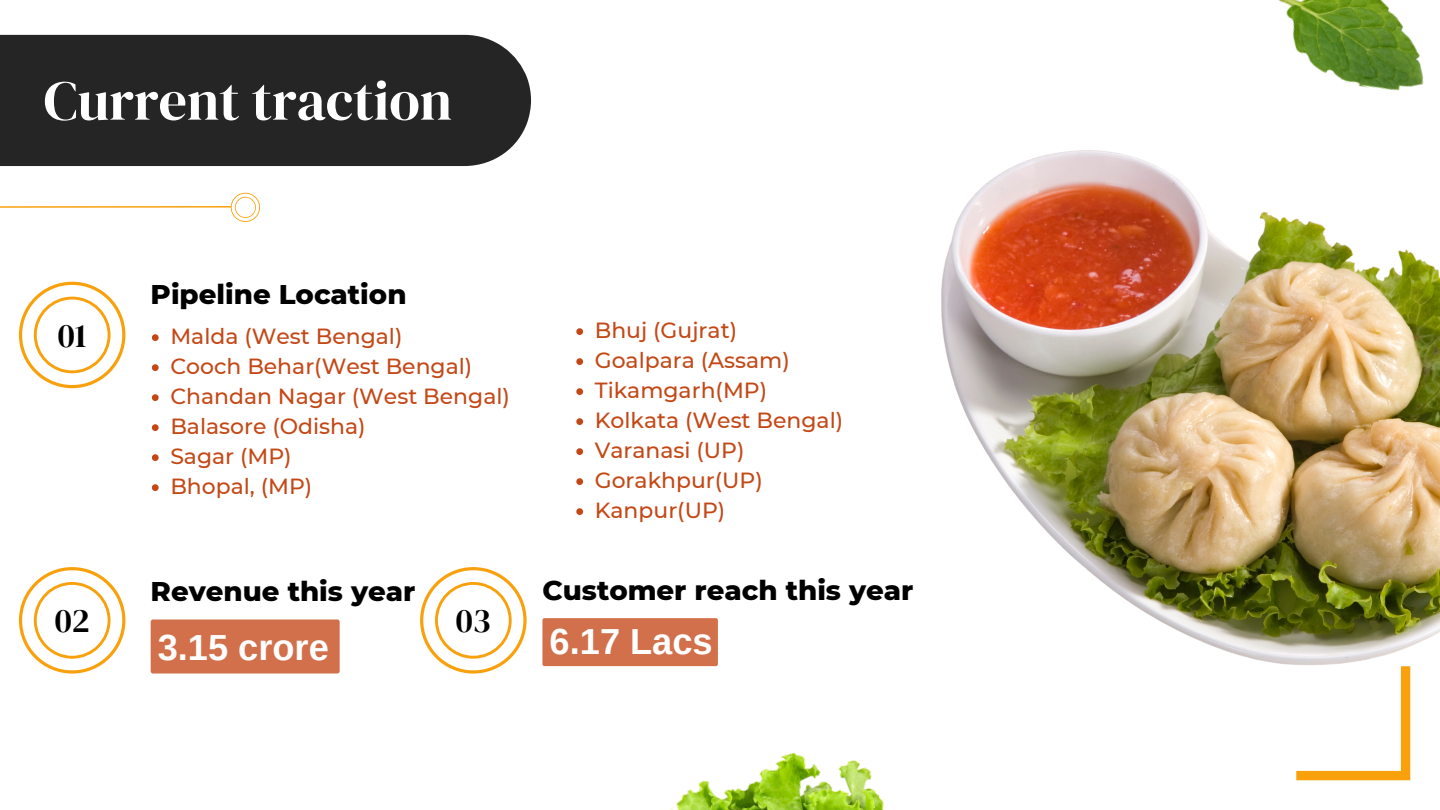
<style>
.page{position:relative;width:1440px;height:810px;background:#fff}
.page>*{position:absolute;margin:0;border:0;box-sizing:border-box;transform-origin:0 0}
.t1{font:56px "DM Serif Display";color:#fff}
.t2{font:700 36.2px "Arimo";color:#fff}
.t3{font:33.7px "DM Serif Display";color:#000}
.t4{font:800 27.6px "Montserrat";color:#000}
.t5{font:500 21.9px "Montserrat";color:#c44816}
</style>
<div class="page">
<hr style="left:0;top:206px;width:231px;height:2px;background:#f8a10d">
<svg style="left:231px;top:193px;width:29px;height:29px"></svg>
<div style="left:0;top:35px;width:531px;height:131px;background:#252525"></div>
<svg style="left:420px;top:567px;width:107px;height:107px"></svg>
<div style="left:542px;top:618px;width:176px;height:48px;background:#d1704a;border-radius:2px"></div>
<svg style="left:19px;top:567px;width:106px;height:107px"></svg>
<div style="left:151px;top:620px;width:189px;height:54px;background:#d1704a;border-radius:2px"></div>
<svg style="left:19px;top:282px;width:106px;height:106px"></svg>
<svg style="left:152px;top:334px;width:7px;height:7px"></svg>
<svg style="left:152px;top:364px;width:7px;height:7px"></svg>
<svg style="left:152px;top:394px;width:7px;height:7px"></svg>
<svg style="left:152px;top:424px;width:7px;height:7px"></svg>
<svg style="left:152px;top:454px;width:7px;height:7px"></svg>
<svg style="left:152px;top:484px;width:7px;height:7px"></svg>
<svg style="left:1296px;top:706px;width:114px;height:74px"></svg>
<img style="left:670px;top:752px;width:214px;height:58px">
<img style="left:1278px;top:0;width:142px;height:58px">
<img style="left:941px;top:58px;width:499px;height:648px">
<svg style="left:576px;top:328px;width:7px;height:7px"></svg>
<svg style="left:576px;top:358px;width:7px;height:7px"></svg>
<svg style="left:576px;top:388px;width:7px;height:7px"></svg>
<svg style="left:576px;top:418px;width:7px;height:7px"></svg>
<svg style="left:576px;top:448px;width:7px;height:7px"></svg>
<svg style="left:576px;top:478px;width:7px;height:7px"></svg>
<svg style="left:576px;top:508px;width:7px;height:7px"></svg>
<p class="t1" style="left:44px;top:62px;width:410px">Current traction</p>
<p class="t4" style="left:151px;top:277px;width:257px">Pipeline Location</p>
<p class="t3" style="left:58px;top:312px;width:30px">01</p>
<p class="t5" style="left:170px;top:323px;width:234px">Malda (West Bengal)</p>
<p class="t5" style="left:170px;top:353px;width:303px">Cooch Behar(West Bengal)</p>
<p class="t5" style="left:170px;top:383px;width:341px">Chandan Nagar (West Bengal)</p>
<p class="t5" style="left:170px;top:413px;width:197px">Balasore (Odisha)</p>
<p class="t5" style="left:170px;top:443px;width:123px">Sagar (MP)</p>
<p class="t5" style="left:170px;top:473px;width:143px">Bhopal, (MP)</p>
<p class="t3" style="left:55px;top:597px;width:36px">02</p>
<p class="t4" style="left:151px;top:574px;width:266px">Revenue this year</p>
<p class="t2" style="left:158px;top:627px;width:173px">3.15 crore</p>
<p class="t3" style="left:456px;top:597px;width:36px">03</p>
<p class="t5" style="left:595px;top:317px;width:144px">Bhuj (Gujrat)</p>
<p class="t5" style="left:595px;top:347px;width:197px">Goalpara (Assam)</p>
<p class="t5" style="left:595px;top:377px;width:174px">Tikamgarh(MP)</p>
<p class="t5" style="left:595px;top:407px;width:250px">Kolkata (West Bengal)</p>
<p class="t5" style="left:595px;top:437px;width:151px">Varanasi (UP)</p>
<p class="t5" style="left:595px;top:467px;width:169px">Gorakhpur(UP)</p>
<p class="t5" style="left:595px;top:497px;width:132px">Kanpur(UP)</p>
<p class="t4" style="left:542px;top:573px;width:373px">Customer reach this year</p>
<p class="t2" style="left:550px;top:622px;width:165px">6.17 Lacs</p>
</div>
